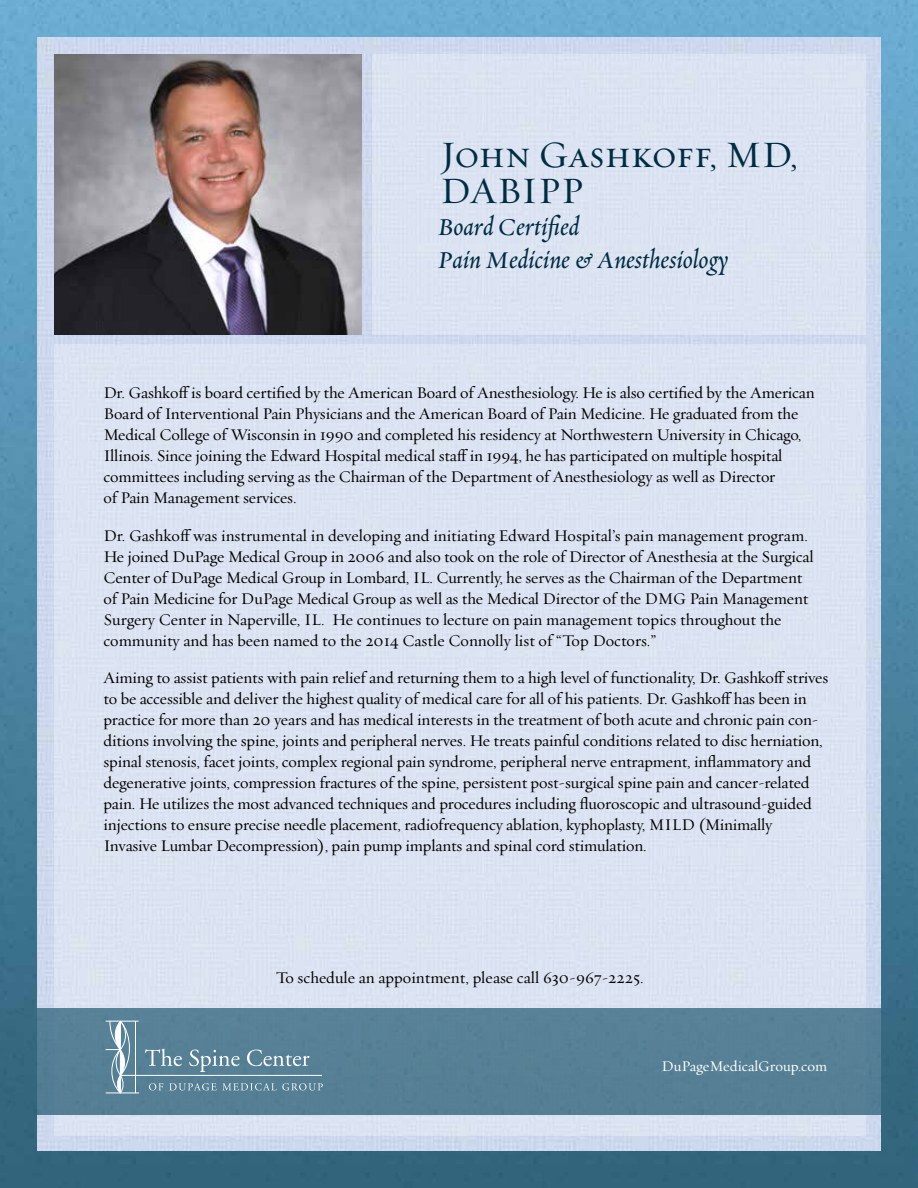
<style>
.page{position:relative;width:918px;height:1188px;background:#fff}
.page>*{position:absolute;margin:0;border:0;box-sizing:border-box;transform-origin:0 0}
.t1{font:37.5px/36px "Requiem Text Small Caps";color:#002c41}
.t2{font:italic 27px/32.4px "Requiem Text";color:#002c41}
.t3{font:16.5px/21px "Requiem Text";letter-spacing:-.01em;color:#000}
.t4{font:15px "Requiem Text";color:#fff}
</style>
<div class="page">
<img style="left:0;top:0;width:918px;height:1188px">
<div style="left:38px;top:38px;width:842px;height:1112px;background:#cdd8ee"></div>
<div style="left:373px;top:54px;width:493px;height:281px;background:#dbe4f3"></div>
<div style="left:54px;top:344px;width:812px;height:792px;background:#dbe3f3"></div>
<img style="left:54px;top:54px;width:308px;height:281px">
<img style="left:0;top:1008px;width:918px;height:106px">
<hr style="left:106px;top:1093px;width:33px;height:1px;background:#fff">
<svg style="left:106px;top:1021px;width:217px;height:72px"></svg>
<h1 class="t1" style="left:440px;top:135px;width:359px">John Gashkoff, MD,<br>DABIPP</h1>
<h2 class="t2" style="left:438px;top:210px;width:292px">Board Certified<br>Pain Medicine &amp; Anesthesiology</h2>
<p class="t3" style="left:104px;top:382px;width:713px">Dr. Gashkoff is board certified by the American Board of Anesthesiology. He is also certified by the American Board of Interventional Pain Physicians and the American Board of Pain Medicine. He graduated from the Medical College of Wisconsin in 1990 and completed his residency at Northwestern University in Chicago, Illinois. Since joining the Edward Hospital medical staff in 1994, he has participated on multiple hospital committees including serving as the Chairman of the Department of Anesthesiology as well as Director<br>of Pain Management services.</p>
<p class="t3" style="left:104px;top:524px;width:712px">Dr. Gashkoff was instrumental in developing and initiating Edward Hospital’s pain management program.<br>He joined DuPage Medical Group in 2006 and also took on the role of Director of Anesthesia at the Surgical Center of DuPage Medical Group in Lombard, IL. Currently, he serves as the Chairman of the Department of Pain Medicine for DuPage Medical Group as well as the Medical Director of the DMG Pain Management Surgery Center in Naperville, IL. He continues to lecture on pain management topics throughout the community and has been named to the 2014 Castle Connolly list of “Top Doctors.”</p>
<p class="t3" style="left:104px;top:667px;width:726px">Aiming to assist patients with pain relief and returning them to a high level of functionality, Dr. Gashkoff strives to be accessible and deliver the highest quality of medical care for all of his patients. Dr. Gashkoff has been in practice for more than 20 years and has medical interests in the treatment of both acute and chronic pain con&shy;ditions involving the spine, joints and peripheral nerves. He treats painful conditions related to disc herniation, spinal stenosis, facet joints, complex regional pain syndrome, peripheral nerve entrapment, inflammatory and degenerative joints, compression fractures of the spine, persistent post-surgical spine pain and cancer-related pain. He utilizes the most advanced techniques and procedures including fluoroscopic and ultrasound-guided injections to ensure precise needle placement, radiofrequency ablation, kyphoplasty, MILD (Minimally Invasive Lumbar Decompression), pain pump implants and spinal cord stimulation.</p>
<p class="t3" style="left:276px;top:967px;width:369px">To schedule an appointment, please call 630-967-2225.</p>
<p class="t4" style="left:662px;top:1055px;width:167px">DuPageMedicalGroup.com</p>
</div>
